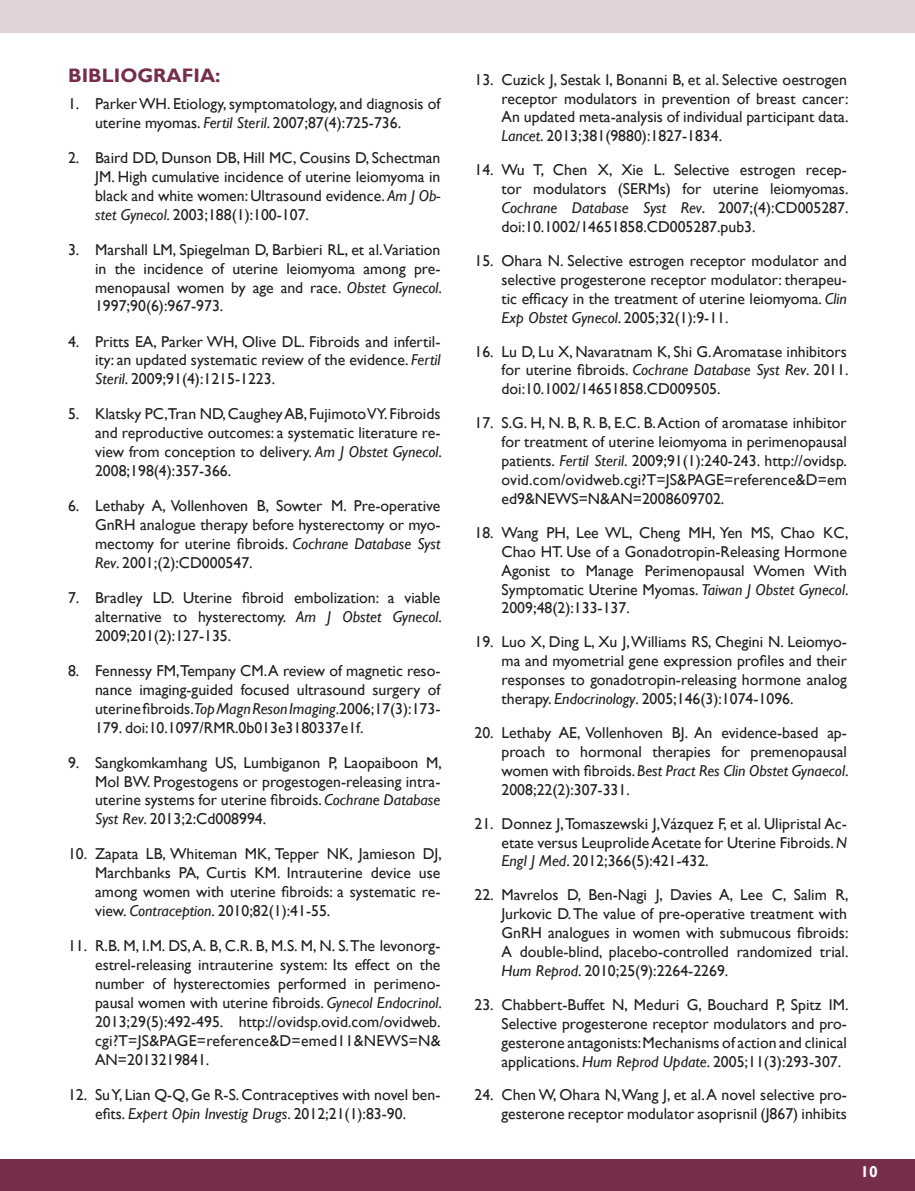
<style>
.page{position:relative;width:915px;height:1191px;background:#fff}
.page>*{position:absolute;margin:0;border:0;box-sizing:border-box;transform-origin:0 0}
.t1{font:700 19.5px "Gill Sans";color:#772e4a}
.t2{font:15.75px/18.9px "Gill Sans";color:#231f20;text-align:justify}
.t3{font:700 15.75px "Gill Sans";color:#fff}
.s1{font-style:italic}
</style>
<div class="page">
<div style="left:0;top:0;width:914px;height:32px;background:#e1d2d6"></div>
<div style="left:0;top:1159px;width:914px;height:32px;background:#772e4a"></div>
<p class="t1" style="left:68px;top:63px;width:154px">BIBLIOGRAFIA:</p>
<p class="t2" style="left:95px;top:94px;width:347px;text-indent:-27px">1. Parker WH. Etiology, symptomatology, and diagnosis of uterine myomas. <span class="s1">Fertil Steril</span>. 2007;87(4):725-736.</p>
<p class="t2" style="left:95px;top:148px;width:347px;text-indent:-27px">2. Baird DD, Dunson DB, Hill MC, Cousins D, Schectman JM. High cumulative incidence of uterine leiomyoma in black and white women: Ultrasound evidence. <span class="s1">Am J Ob&shy;stet Gynecol</span>. 2003;188(1):100-107.</p>
<p class="t2" style="left:95px;top:240px;width:348px;text-indent:-27px">3. Marshall LM, Spiegelman D, Barbieri RL, et al.Variation in the incidence of uterine leiomyoma among pre&shy;menopausal women by age and race. <span class="s1">Obstet Gynecol</span>.<br>1997;90(6):967-973.</p>
<p class="t2" style="left:95px;top:332px;width:347px;text-indent:-27px">4. Pritts EA, Parker WH, Olive DL. Fibroids and infertil&shy;ity: an updated systematic review of the evidence. <span class="s1">Fertil Steril</span>. 2009;91(4):1215-1223.</p>
<p class="t2" style="left:95px;top:405px;width:348px;text-indent:-27px">5. Klatsky PC,Tran ND, Caughey AB, Fujimoto VY. Fibroids and reproductive outcomes: a systematic literature re&shy;view from conception to delivery. <span class="s1">Am J Obstet Gynecol</span>.<br>2008;198(4):357-366.</p>
<p class="t2" style="left:95px;top:497px;width:347px;text-indent:-27px">6. Lethaby A, Vollenhoven B, Sowter M. Pre-operative GnRH analogue therapy before hysterectomy or myo&shy;mectomy for uterine fibroids. <span class="s1">Cochrane Database Syst Rev</span>. 2001;(2):CD000547.</p>
<p class="t2" style="left:95px;top:588px;width:348px;text-indent:-27px">7. Bradley LD. Uterine fibroid embolization: a viable alternative to hysterectomy. <span class="s1">Am J Obstet Gynecol</span>.<br>2009;201(2):127-135.</p>
<p class="t2" style="left:95px;top:661px;width:347px;text-indent:-27px">8. Fennessy FM,Tempany CM. A review of magnetic reso&shy;nance imaging-guided focused ultrasound surgery of uterine fibroids.<span class="s1">Top Magn Reson Imaging</span>.2006;17(3):173- 179. doi:10.1097/RMR.0b013e3180337e1f.</p>
<p class="t2" style="left:95px;top:753px;width:348px;text-indent:-27px">9. Sangkomkamhang US, Lumbiganon P, Laopaiboon M, Mol BW. Progestogens or progestogen-releasing intra&shy;uterine systems for uterine fibroids. <span class="s1">Cochrane Database Syst Rev</span>. 2013;2:Cd008994.</p>
<p class="t2" style="left:95px;top:845px;width:348px;text-indent:-27px">10. Zapata LB, Whiteman MK, Tepper NK, Jamieson DJ, Marchbanks PA, Curtis KM. Intrauterine device use among women with uterine fibroids: a systematic re&shy;view. <span class="s1">Contraception</span>. 2010;82(1):41-55.</p>
<p class="t2" style="left:95px;top:936px;width:348px;text-indent:-27px">11. R.B. M, I.M. DS, A. B, C.R. B, M.S. M, N. S. The levonorg&shy;estrel-releasing intrauterine system: Its effect on the number of hysterectomies performed in perimeno&shy;pausal women with uterine fibroids. <span class="s1">Gynecol Endocrinol</span>.<br>2013;29(5):492-495. http://ovidsp.ovid.com/ovidweb. cgi?T=JS&amp;PAGE=reference&amp;D=emed11&amp;NEWS=N&amp; AN=2013219841.</p>
<p class="t2" style="left:68px;top:1085px;width:374px;text-align:center">12. Su Y, Lian Q-Q, Ge R-S. Contraceptives with novel ben&shy;efits. <span class="s1">Expert Opin Investig Drugs</span>. 2012;21(1):83-90.</p>
<p class="t2" style="left:501px;top:70px;width:348px;text-indent:-27px">13. Cuzick J, Sestak I, Bonanni B, et al. Selective oestrogen receptor modulators in prevention of breast cancer:<br>An updated meta-analysis of individual participant data.<br><span class="s1">Lancet</span>. 2013;381(9880):1827-1834.</p>
<p class="t2" style="left:501px;top:161px;width:348px;text-indent:-27px">14. Wu T, Chen X, Xie L. Selective estrogen recep&shy;tor modulators (SERMs) for uterine leiomyomas.<br><span class="s1">Cochrane Database Syst Rev</span>. 2007;(4):CD005287. doi:10.1002/14651858.CD005287.pub3.</p>
<p class="t2" style="left:501px;top:251px;width:347px;text-indent:-27px">15. Ohara N. Selective estrogen receptor modulator and selective progesterone receptor modulator: therapeu&shy;tic efficacy in the treatment of uterine leiomyoma. <span class="s1">Clin Exp Obstet Gynecol</span>. 2005;32(1):9-11.</p>
<p class="t2" style="left:501px;top:342px;width:348px;text-indent:-27px">16. Lu D, Lu X, Navaratnam K, Shi G. Aromatase inhibitors for uterine fibroids. <span class="s1">Cochrane Database Syst Rev</span>. 2011. doi:10.1002/14651858.CD009505.</p>
<p class="t2" style="left:501px;top:414px;width:347px;text-indent:-27px">17. S.G. H, N. B, R. B, E.C. B. Action of aromatase inhibitor for treatment of uterine leiomyoma in perimenopausal patients. <span class="s1">Fertil Steril</span>. 2009;91(1):240-243. http://ovidsp. ovid.com/ovidweb.cgi?T=JS&amp;PAGE=reference&amp;D=em ed9&amp;NEWS=N&amp;AN=2008609702.</p>
<p class="t2" style="left:501px;top:523px;width:348px;text-indent:-27px">18. Wang PH, Lee WL, Cheng MH, Yen MS, Chao KC, Chao HT. Use of a Gonadotropin-Releasing Hormone Agonist to Manage Perimenopausal Women With Symptomatic Uterine Myomas. <span class="s1">Taiwan J Obstet Gynecol</span>.<br>2009;48(2):133-137.</p>
<p class="t2" style="left:501px;top:633px;width:347px;text-indent:-27px">19. Luo X, Ding L, Xu J, Williams RS, Chegini N. Leiomyo&shy;ma and myometrial gene expression profiles and their responses to gonadotropin-releasing hormone analog therapy. <span class="s1">Endocrinology</span>. 2005;146(3):1074-1096.</p>
<p class="t2" style="left:501px;top:723px;width:348px;text-indent:-27px">20. Lethaby AE, Vollenhoven BJ. An evidence-based ap&shy;proach to hormonal therapies for premenopausal women with fibroids. <span class="s1">Best Pract Res Clin Obstet Gynaecol</span>.<br>2008;22(2):307-331.</p>
<p class="t2" style="left:501px;top:814px;width:347px;text-indent:-27px">21. Donnez J, Tomaszewski J,Vázquez F, et al. Ulipristal Ac&shy;etate versus Leuprolide Acetate for Uterine Fibroids. <span class="s1">N Engl J Med</span>. 2012;366(5):421-432.</p>
<p class="t2" style="left:501px;top:886px;width:348px;text-indent:-27px">22. Mavrelos D, Ben-Nagi J, Davies A, Lee C, Salim R, Jurkovic D. The value of pre-operative treatment with GnRH analogues in women with submucous fibroids:<br>A double-blind, placebo-controlled randomized trial.<br><span class="s1">Hum Reprod</span>. 2010;25(9):2264-2269.</p>
<p class="t2" style="left:501px;top:995px;width:348px;text-indent:-27px">23. Chabbert-Buffet N, Meduri G, Bouchard P, Spitz IM.<br>Selective progesterone receptor modulators and pro&shy;gesterone antagonists: Mechanisms of action and clinical applications. <span class="s1">Hum Reprod Update</span>. 2005;11(3):293-307.</p>
<p class="t2" style="left:474px;top:1086px;width:374px;text-align:right">24. Chen W, Ohara N, Wang J, et al. A novel selective pro&shy;gesterone receptor modulator asoprisnil (J867) inhibits</p>
<p class="t3" style="left:860px;top:1162px;width:19px">10</p>
</div>
